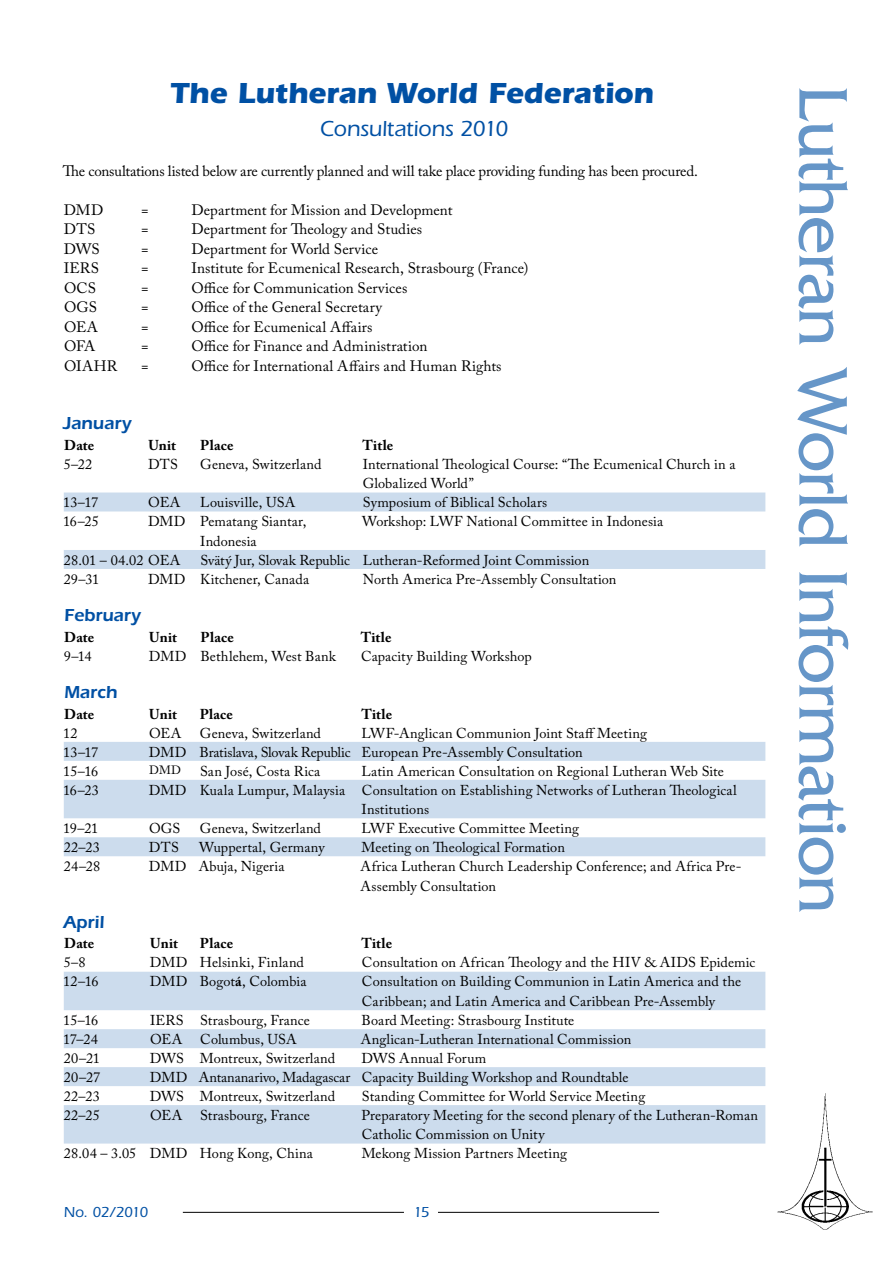
<style>
.page{position:relative;width:893px;height:1263px;background:#fff}
.page>*{position:absolute;margin:0;border:0;box-sizing:border-box;transform-origin:0 0}
.t1{font:72px "Friz Quadrata";letter-spacing:-.02em;color:#6696c8}
.t2{font:700 30px "Itc Eras";letter-spacing:-.005em;color:#0050a4}
.t3{font:500 22.5px "Itc Eras";letter-spacing:-.005em;color:#0050a4}
.t4{font:600 18px "Itc Eras";color:#0050a4}
.t5{font:15px "Adobe Caslon Pro";letter-spacing:.005em;color:#000}
.t6{font:15px "Adobe Caslon Pro";letter-spacing:-.015em;color:#000}
.t7{font:500 15px "Itc Eras";letter-spacing:-.055em;color:#0050a4}
.t8{font:14.25px/19.5px "Adobe Caslon Pro";letter-spacing:.005em;color:#000}
.t9{font:700 14.25px "Adobe Caslon Pro";letter-spacing:.01em;color:#000}
.t10{font:12px "Adobe Caslon Pro";color:#000}
.s1{font-weight:700}
</style>
<div class="page">
<hr style="left:183px;top:1212px;width:221px;height:1px;background:#000">
<hr style="left:438px;top:1212px;width:221px;height:1px;background:#000">
<img style="left:777px;top:1093px;width:96px;height:137px">
<svg style="left:64px;top:492px;width:701px;height:77px"></svg>
<svg style="left:64px;top:742px;width:701px;height:114px;fill:#ccdced"></svg>
<svg style="left:64px;top:972px;width:701px;height:171px;fill:#ccdced"></svg>
<h2 class="t2" style="left:170px;top:76px;width:485px">The Lutheran World Federation</h2>
<h1 class="t1" style="left:863px;top:85px;width:830px;rotate:90deg">Lutheran World Information</h1>
<h3 class="t3" style="left:320px;top:116px;width:190px">Consultations 2010</h3>
<p class="t6" style="left:63px;top:162px;width:636px">The consultations listed below are currently planned and will take place providing funding has been procured.</p>
<p class="t5" style="left:64px;top:201px;width:41px">DMD</p>
<p class="t5" style="left:141px;top:201px;width:9px">=</p>
<p class="t5" style="left:191px;top:201px;width:263px">Department for Mission and Development</p>
<p class="t5" style="left:64px;top:220px;width:33px">DTS</p>
<p class="t5" style="left:141px;top:220px;width:9px">=</p>
<p class="t5" style="left:191px;top:220px;width:232px">Department for Theology and Studies</p>
<p class="t5" style="left:64px;top:240px;width:37px">DWS</p>
<p class="t5" style="left:141px;top:240px;width:9px">=</p>
<p class="t5" style="left:191px;top:240px;width:188px">Department for World Service</p>
<p class="t5" style="left:64px;top:259px;width:37px">IERS</p>
<p class="t5" style="left:141px;top:259px;width:9px">=</p>
<p class="t5" style="left:191px;top:259px;width:339px">Institute for Ecumenical Research, Strasbourg (France)</p>
<p class="t5" style="left:64px;top:279px;width:33px">OCS</p>
<p class="t5" style="left:141px;top:279px;width:9px">=</p>
<p class="t5" style="left:191px;top:279px;width:217px">Office for Communication Services</p>
<p class="t5" style="left:64px;top:298px;width:34px">OGS</p>
<p class="t5" style="left:141px;top:298px;width:9px">=</p>
<p class="t5" style="left:191px;top:298px;width:192px">Office of the General Secretary</p>
<p class="t5" style="left:64px;top:318px;width:35px">OEA</p>
<p class="t5" style="left:141px;top:318px;width:9px">=</p>
<p class="t5" style="left:191px;top:318px;width:183px">Office for Ecumenical Affairs</p>
<p class="t5" style="left:64px;top:337px;width:33px">OFA</p>
<p class="t5" style="left:141px;top:337px;width:9px">=</p>
<p class="t5" style="left:191px;top:337px;width:237px">Office for Finance and Administration</p>
<p class="t5" style="left:64px;top:357px;width:55px">OIAHR</p>
<p class="t5" style="left:141px;top:357px;width:9px">=</p>
<p class="t5" style="left:191px;top:357px;width:312px">Office for International Affairs and Human Rights</p>
<p class="t4" style="left:63px;top:413px;width:70px">January</p>
<p class="t9" style="left:64px;top:436px;width:32px">Date</p>
<p class="t9" style="left:148px;top:436px;width:29px">Unit</p>
<p class="t9" style="left:200px;top:436px;width:35px">Place</p>
<p class="t9" style="left:363px;top:436px;width:32px">Title</p>
<p class="t8" style="left:64px;top:454px;width:30px">5–22</p>
<p class="t8" style="left:148px;top:454px;width:31px">DTS</p>
<p class="t8" style="left:200px;top:454px;width:123px">Geneva, Switzerland</p>
<p class="t8" style="left:363px;top:454px;width:374px">International Theological Course: “The Ecumenical Church in a<br>Globalized World”</p>
<p class="t8" style="left:63px;top:493px;width:36px">13–17</p>
<p class="t8" style="left:148px;top:493px;width:34px">OEA</p>
<p class="t8" style="left:200px;top:493px;width:97px">Louisville, USA</p>
<p class="t8" style="left:363px;top:493px;width:186px">Symposium of Biblical Scholars</p>
<p class="t8" style="left:63px;top:511px;width:37px">16–25</p>
<p class="t8" style="left:148px;top:511px;width:160px;text-align:center">DMD Pematang Siantar,<br>Indonesia</p>
<p class="t8" style="left:362px;top:511px;width:302px">Workshop: LWF National Committee in Indonesia</p>
<p class="t8" style="left:64px;top:550px;width:118px">28.01 – 04.02 OEA</p>
<p class="t8" style="left:200px;top:550px;width:390px">Svätý Jur, Slovak Republic Lutheran-Reformed Joint Commission</p>
<p class="t8" style="left:64px;top:569px;width:37px">29–31</p>
<p class="t8" style="left:148px;top:569px;width:163px">DMD Kitchener, Canada</p>
<p class="t8" style="left:363px;top:569px;width:255px">North America Pre-Assembly Consultation</p>
<p class="t4" style="left:64px;top:605px;width:78px">February</p>
<p class="t9" style="left:64px;top:628px;width:32px">Date</p>
<p class="t9" style="left:149px;top:628px;width:29px">Unit</p>
<p class="t9" style="left:201px;top:628px;width:35px">Place</p>
<p class="t9" style="left:361px;top:628px;width:32px">Title</p>
<p class="t8" style="left:64px;top:646px;width:29px">9–14</p>
<p class="t8" style="left:149px;top:646px;width:189px">DMD Bethlehem, West Bank</p>
<p class="t8" style="left:361px;top:646px;width:172px">Capacity Building Workshop</p>
<p class="t4" style="left:64px;top:681px;width:55px">March</p>
<p class="t9" style="left:64px;top:705px;width:32px">Date</p>
<p class="t9" style="left:149px;top:705px;width:29px">Unit</p>
<p class="t9" style="left:200px;top:705px;width:35px">Place</p>
<p class="t9" style="left:361px;top:705px;width:32px">Title</p>
<p class="t8" style="left:63px;top:723px;width:16px">12</p>
<p class="t8" style="left:149px;top:723px;width:34px">OEA</p>
<p class="t8" style="left:200px;top:723px;width:123px">Geneva, Switzerland</p>
<p class="t8" style="left:362px;top:723px;width:287px">LWF-Anglican Communion Joint Staff Meeting</p>
<p class="t8" style="left:63px;top:742px;width:36px">13–17</p>
<p class="t8" style="left:149px;top:742px;width:435px">DMD Bratislava, Slovak Republic European Pre-Assembly Consultation</p>
<p class="t8" style="left:63px;top:761px;width:36px">15–16</p>
<p class="t10" style="left:149px;top:763px;width:33px">DMD</p>
<p class="t8" style="left:200px;top:761px;width:122px">San José, Costa Rica</p>
<p class="t8" style="left:362px;top:761px;width:364px">Latin American Consultation on Regional Lutheran Web Site</p>
<p class="t8" style="left:63px;top:780px;width:37px">16–23</p>
<p class="t8" style="left:362px;top:780px;width:377px;text-indent:-213px">DMD Kuala Lumpur, Malaysia Consultation on Establishing Networks of Lutheran Theological<br>Institutions</p>
<p class="t8" style="left:63px;top:818px;width:37px">19–21</p>
<p class="t8" style="left:149px;top:818px;width:33px">OGS</p>
<p class="t8" style="left:200px;top:818px;width:123px">Geneva, Switzerland</p>
<p class="t8" style="left:362px;top:818px;width:219px">LWF Executive Committee Meeting</p>
<p class="t8" style="left:64px;top:837px;width:38px">22–23</p>
<p class="t8" style="left:149px;top:837px;width:31px">DTS</p>
<p class="t8" style="left:199px;top:837px;width:127px">Wuppertal, Germany</p>
<p class="t8" style="left:362px;top:837px;width:205px">Meeting on Theological Formation</p>
<p class="t8" style="left:64px;top:856px;width:38px">24–28</p>
<p class="t8" style="left:149px;top:856px;width:137px">DMD Abuja, Nigeria</p>
<p class="t8" style="left:361px;top:856px;width:382px">Africa Lutheran Church Leadership Conference; and Africa Pre-<br>Assembly Consultation</p>
<p class="t4" style="left:63px;top:911px;width:42px">April</p>
<p class="t9" style="left:64px;top:935px;width:32px">Date</p>
<p class="t9" style="left:150px;top:935px;width:29px">Unit</p>
<p class="t9" style="left:200px;top:935px;width:35px">Place</p>
<p class="t9" style="left:361px;top:935px;width:32px">Title</p>
<p class="t8" style="left:64px;top:953px;width:23px">5–8</p>
<p class="t8" style="left:150px;top:953px;width:156px">DMD Helsinki, Finland</p>
<p class="t8" style="left:362px;top:953px;width:395px">Consultation on African Theology and the HIV &amp; AIDS Epidemic</p>
<p class="t8" style="left:63px;top:972px;width:37px">12–16</p>
<p class="t8" style="left:150px;top:972px;width:158px">DMD Bogot<span class="s1">á</span>, Colombia</p>
<p class="t8" style="left:362px;top:972px;width:381px">Consultation on Building Communion in Latin America and the<br>Caribbean; and Latin America and Caribbean Pre-Assembly</p>
<p class="t8" style="left:63px;top:1010px;width:36px">15–16</p>
<p class="t8" style="left:150px;top:1010px;width:161px">IERS Strasbourg, France</p>
<p class="t8" style="left:362px;top:1010px;width:214px">Board Meeting: Strasbourg Institute</p>
<p class="t8" style="left:63px;top:1029px;width:36px">17–24</p>
<p class="t8" style="left:150px;top:1029px;width:34px">OEA</p>
<p class="t8" style="left:200px;top:1029px;width:98px">Columbus, USA</p>
<p class="t8" style="left:361px;top:1029px;width:272px">Anglican-Lutheran International Commission</p>
<p class="t8" style="left:64px;top:1048px;width:38px">20–21</p>
<p class="t8" style="left:150px;top:1048px;width:187px">DWS Montreux, Switzerland</p>
<p class="t8" style="left:362px;top:1048px;width:126px">DWS Annual Forum</p>
<p class="t8" style="left:64px;top:1067px;width:38px">20–27</p>
<p class="t8" style="left:150px;top:1067px;width:480px">DMD Antananarivo, Madagascar Capacity Building Workshop and Roundtable</p>
<p class="t8" style="left:64px;top:1086px;width:38px">22–23</p>
<p class="t8" style="left:150px;top:1086px;width:187px">DWS Montreux, Switzerland</p>
<p class="t8" style="left:362px;top:1086px;width:285px">Standing Committee for World Service Meeting</p>
<p class="t8" style="left:64px;top:1105px;width:38px">22–25</p>
<p class="t8" style="left:150px;top:1105px;width:34px">OEA</p>
<p class="t8" style="left:200px;top:1105px;width:111px">Strasbourg, France</p>
<p class="t8" style="left:362px;top:1105px;width:398px">Preparatory Meeting for the second plenary of the Lutheran-Roman<br>Catholic Commission on Unity</p>
<p class="t8" style="left:64px;top:1144px;width:251px">28.04 – 3.05 DMD Hong Kong, China</p>
<p class="t8" style="left:362px;top:1144px;width:207px">Mekong Mission Partners Meeting</p>
<p class="t7" style="left:64px;top:1203px;width:86px">No. 02/2010</p>
<p class="t7" style="left:414px;top:1203px;width:18px">15</p>
</div>
